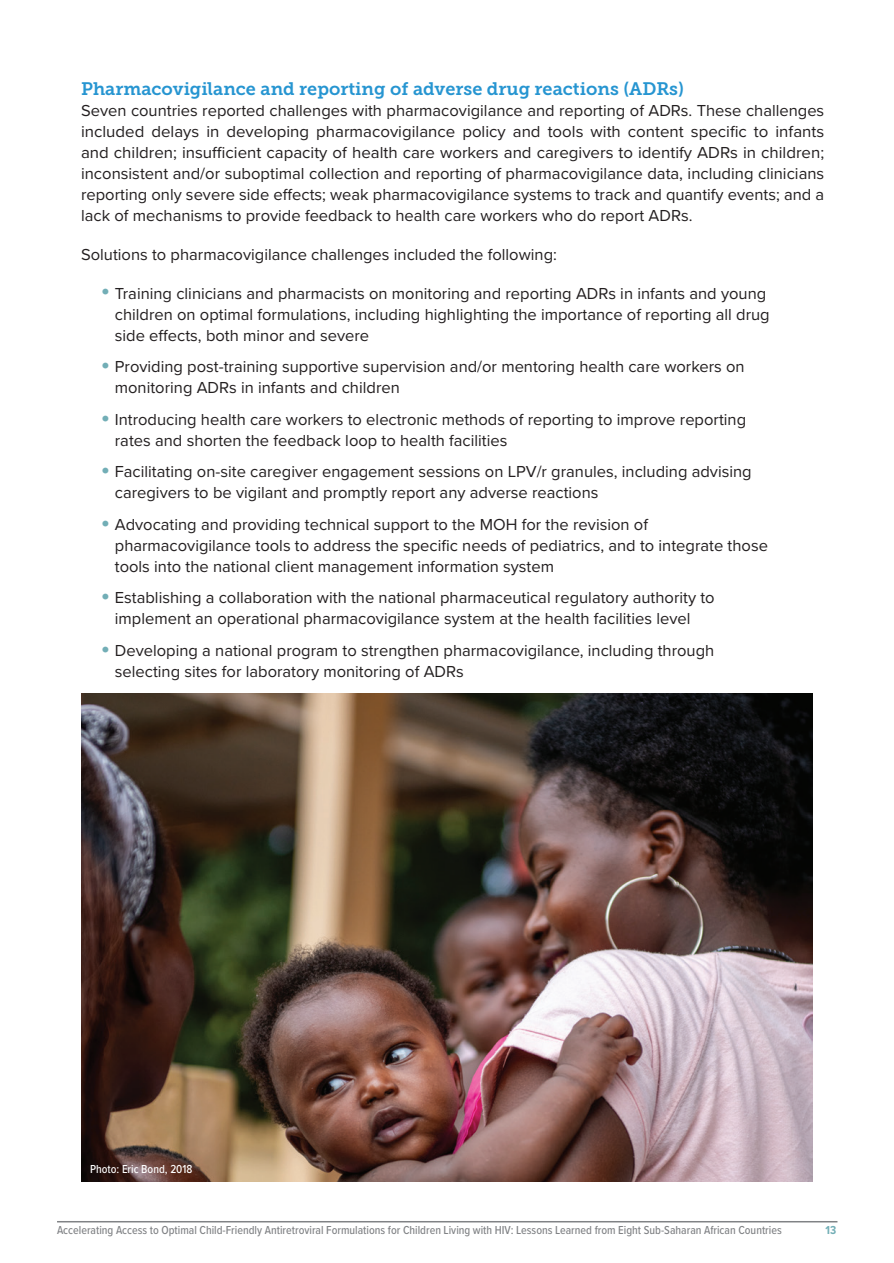
<style>
.page{position:relative;width:894px;height:1263px;background:#fff}
.page>*{position:absolute;margin:0;border:0;box-sizing:border-box;transform-origin:0 0}
.t1{font:18px "Museo Slab 700";color:#2695d1}
.t2{font:16.5px/21px "Proxima Nova";color:#231f20}
.t3{font:500 12px "Proxima Nova Cond";color:#808285}
.t4{font:500 12px "Proxima Nova Cond";color:#fff}
.t5{font:700 12px "Proxima Nova Cond";color:#72aeb6}
.s1{font-weight:900;font-size:22.5px;color:#72aeb6}
</style>
<div class="page">
<hr style="left:57px;top:1221px;width:780px;height:1px;background:#808285">
<img style="left:81px;top:693px;width:731px;height:489px">
<p class="t1" style="left:81px;top:78px;width:604px">Pharmacovigilance and reporting of adverse drug reactions (ADRs)</p>
<p class="t2" style="left:81px;top:99px;width:744px;text-align:justify">Seven countries reported challenges with pharmacovigilance and reporting of ADRs. These challenges included delays in developing pharmacovigilance policy and tools with content specific to infants and children; insufficient capacity of health care workers and caregivers to identify ADRs in children; inconsistent and/or suboptimal collection and reporting of pharmacovigilance data, including clinicians reporting only severe side effects; weak pharmacovigilance systems to track and quantify events; and a lack of mechanisms to provide feedback to health care workers who do report ADRs.</p>
<p class="t2" style="left:81px;top:243px;width:477px">Solutions to pharmacovigilance challenges included the following:</p>
<p class="t2" style="left:115px;top:282px;width:656px;text-indent:-14px"><span class="s1">•</span> Training clinicians and pharmacists on monitoring and reporting ADRs in infants and young children on optimal formulations, including highlighting the importance of reporting all drug side effects, both minor and severe</p>
<p class="t2" style="left:115px;top:355px;width:631px;text-indent:-14px"><span class="s1">•</span> Providing post-training supportive supervision and/or mentoring health care workers on monitoring ADRs in infants and children</p>
<p class="t2" style="left:115px;top:408px;width:632px;text-indent:-14px"><span class="s1">•</span> Introducing health care workers to electronic methods of reporting to improve reporting rates and shorten the feedback loop to health facilities</p>
<p class="t2" style="left:115px;top:460px;width:638px;text-indent:-14px"><span class="s1">•</span> Facilitating on-site caregiver engagement sessions on LPV/r granules, including advising caregivers to be vigilant and promptly report any adverse reactions</p>
<p class="t2" style="left:115px;top:513px;width:654px;text-indent:-14px"><span class="s1">•</span> Advocating and providing technical support to the MOH for the revision of pharmacovigilance tools to address the specific needs of pediatrics, and to integrate those tools into the national client management information system</p>
<p class="t2" style="left:115px;top:586px;width:601px;text-indent:-14px"><span class="s1">•</span> Establishing a collaboration with the national pharmaceutical regulatory authority to implement an operational pharmacovigilance system at the health facilities level</p>
<p class="t2" style="left:115px;top:639px;width:600px;text-indent:-14px"><span class="s1">•</span> Developing a national program to strengthen pharmacovigilance, including through selecting sites for laboratory monitoring of ADRs</p>
<p class="t4" style="left:90px;top:1160px;width:104px">Photo: Eric Bond, 2018</p>
<p class="t3" style="left:57px;top:1221px;width:726px">Accelerating Access to Optimal Child-Friendly Antiretroviral Formulations for Children Living with HIV: Lessons Learned from Eight Sub-Saharan African Countries</p>
<p class="t5" style="left:825px;top:1221px;width:12px">13</p>
</div>
